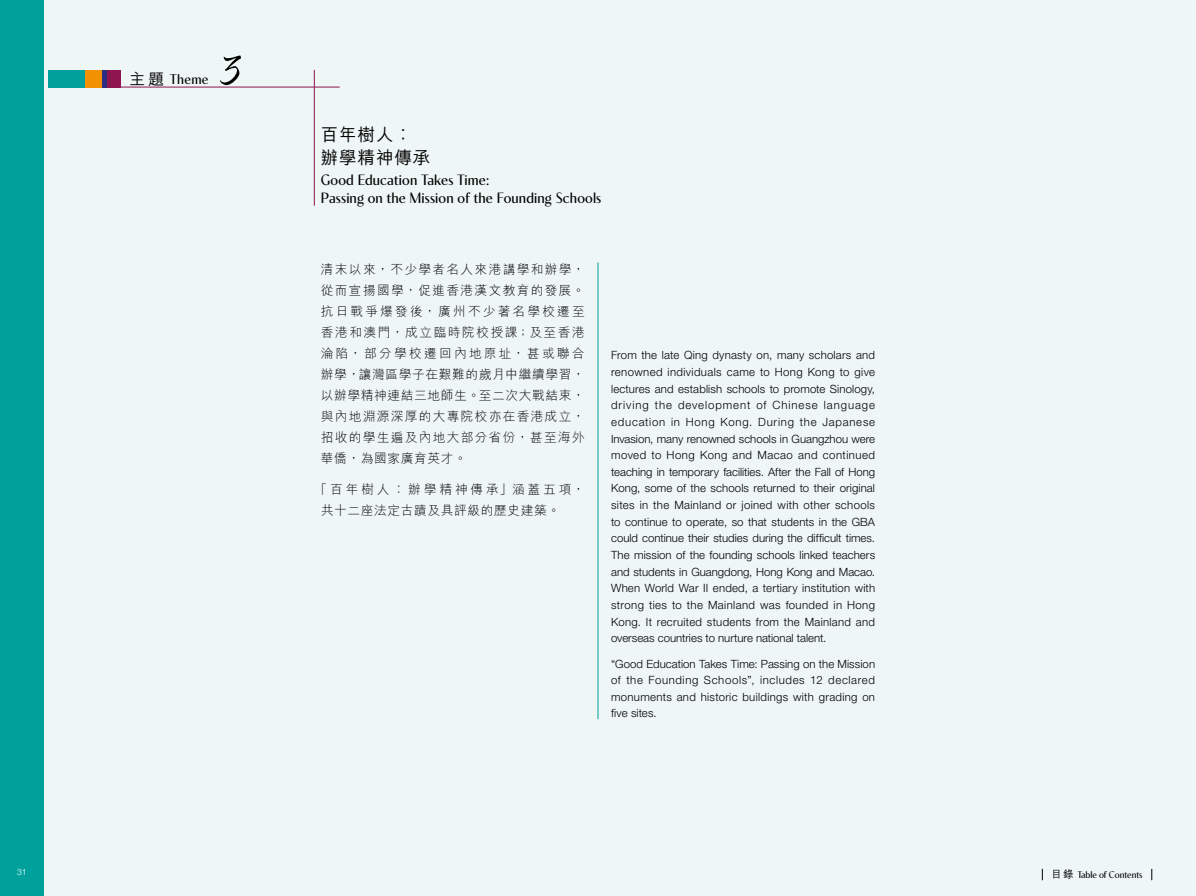
<style>
.page{position:relative;width:1196px;height:896px;background:#fff}
.page>*{position:absolute;margin:0;border:0;box-sizing:border-box;transform-origin:0 0}
.t1{font:52.5px "Al Fresco";color:#000}
.t2{font:500 17.5px/23.6px "M Hei HK";letter-spacing:.05em;color:#000}
.t3{font:14.88px/18.4px "Contralto Small";letter-spacing:.01em;color:#000}
.t4{font:14px "Contralto Small";letter-spacing:.025em;color:#000}
.t5{font:300 12.69px/21px "M Hei HK";letter-spacing:.105em;color:#000;text-align:justify}
.t6{font:300 12.69px/21px "M Hei HK";letter-spacing:.05em;color:#000}
.t7{font:300 11.38px/16.6px "Helvetica Neue LT Std";letter-spacing:.015em;color:#000;text-align:justify}
.t8{font:9.62px "Contralto Small";letter-spacing:-.005em;color:#000}
.t9{font:300 8.75px "Helvetica Neue LT Std";color:#fff}
.s1{font-family:"M Hei HK";font-weight:500;font-size:15.75px}
.s2{font-family:"M Hei HK";font-weight:500;font-size:10.5px}
</style>
<div class="page">
<div style="left:0;top:0;width:1195px;height:896px;background:#eff6f6"></div>
<div style="left:0;top:0;width:44px;height:896px;background:#00a19a"></div>
<hr style="left:597px;top:262px;width:1px;height:457px;background:#00a19a">
<div style="left:48px;top:70px;width:37px;height:18px;background:#00a19a"></div>
<div style="left:85px;top:70px;width:17px;height:18px;background:#f39200"></div>
<div style="left:102px;top:70px;width:6px;height:18px;background:#2c2e83"></div>
<div style="left:108px;top:70px;width:13px;height:18px;background:#8f1550"></div>
<hr style="left:314px;top:70px;width:1px;height:136px;background:#8f1550">
<hr style="left:110px;top:87px;width:230px;height:1px;background:#8f1550">
<p class="t9" style="left:17px;top:867px;width:11px">31</p>
<p class="t4" style="left:130px;top:68px;width:80px"><span class="s1">主題</span> Theme</p>
<h1 class="t1" style="left:219px;top:36px;width:25px">3</h1>
<h2 class="t2" style="left:321px;top:121px;width:111px">百年樹人︰辦學精神傳承</h2>
<h3 class="t3" style="left:321px;top:169px;width:282px">Good Education Takes Time:<br>Passing on the Mission of the Founding Schools</h3>
<p class="t5" style="left:321px;top:258px;width:265px">清末以來，不少學者名人來港講學和辦學，從而宣揚國學，促進香港漢文教育的發展。抗日戰爭爆發後，廣州不少著名學校遷至香港和澳門，成立臨時院校授課；及至香港淪陷，部分學校遷回內地原址，甚或聯合辦學，讓灣區學子在艱難的歲月中繼續學習，以辦學精神連結三地師生。至二次大戰結束，與內地淵源深厚的大專院校亦在香港成立，招收的學生遍及內地大部分省份，甚至海外華僑，為國家廣育英才。</p>
<p class="t6" style="left:321px;top:479px;width:265px;text-indent:-6px">「百年樹人︰辦學精神傳承」涵蓋五項，共十二座法定古蹟及具評級的歷史建築。</p>
<p class="t7" style="left:611px;top:347px;width:265px">From the late Qing dynasty on, many scholars and renowned individuals came to Hong Kong to give lectures and establish schools to promote Sinology, driving the development of Chinese language education in Hong Kong. During the Japanese Invasion, many renowned schools in Guangzhou were moved to Hong Kong and Macao and continued teaching in temporary facilities. After the Fall of Hong Kong, some of the schools returned to their original sites in the Mainland or joined with other schools to continue to operate, so that students in the GBA could continue their studies during the difficult times.<br>The mission of the founding schools linked teachers and students in Guangdong, Hong Kong and Macao.<br>When World War II ended, a tertiary institution with strong ties to the Mainland was founded in Hong Kong. It recruited students from the Mainland and overseas countries to nurture national talent.</p>
<p class="t7" style="left:611px;top:655px;width:265px">“Good Education Takes Time: Passing on the Mission of the Founding Schools”, includes 12 declared monuments and historic buildings with grading on five sites.</p>
<p class="t8" style="left:1051px;top:867px;width:92px"><span class="s2">目錄</span> Table of Contents</p>
</div>
